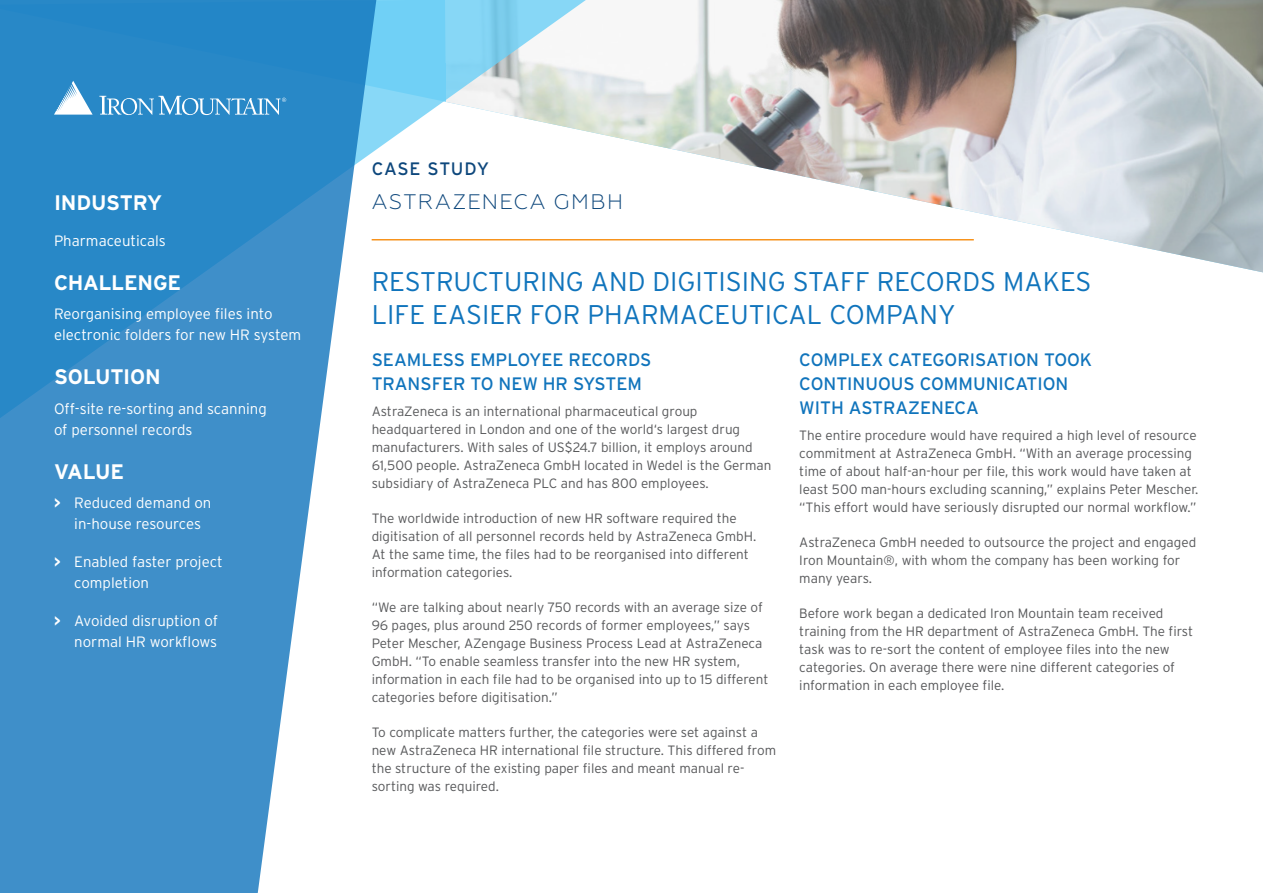
<style>
.page{position:relative;width:1263px;height:893px;background:#fff}
.page>*{position:absolute;margin:0;border:0;box-sizing:border-box;transform-origin:0 0}
.SubHeadline_Text{font:300 27px/33px "Interstate";color:#1074bc}
.Sidebar_Header_-Whit{font:700 21px "Interstate";letter-spacing:-.015em;color:#fff}
.Headline_Text{font:300 21px "Geometria";letter-spacing:.07em;color:#0d477c}
.Body_Header{font:18px/24px "Interstate";color:#1074bc}
.CASE_STUDY{font:18px "Interstate";letter-spacing:.04em;color:#0d477c}
.Sidebar_Copy_-_white{font:300 15px/21px "Interstate";color:#fff}
.Body_Copy{font:300 13.5px/18px "Interstate";color:#57585a}
.s1{font-weight:700}
</style>
<div class="page">
<img style="left:598px;top:0;width:665px;height:273px">
<svg style="left:378px;top:0;width:220px;height:241px"></svg>
<svg style="left:0;top:0;width:378px;height:893px;fill:#3f8fc9"></svg>
<svg style="left:99px;top:96px;width:187px;height:19px"></svg>
<svg style="left:54px;top:81px;width:39px;height:34px"></svg>
<hr style="left:372px;top:239px;width:602px;height:1px;background:#f7931d">
<p class="Sidebar_Header_-Whit" style="left:54px;top:190px;width:110px">INDUSTRY</p>
<p class="Sidebar_Copy_-_white" style="left:54px;top:230px;width:113px">Pharmaceuticals</p>
<p class="Sidebar_Header_-Whit" style="left:54px;top:269px;width:129px">CHALLENGE</p>
<p class="Sidebar_Copy_-_white" style="left:54px;top:303px;width:249px">Reorganising employee files into electronic folders for new HR system</p>
<p class="Sidebar_Header_-Whit" style="left:54px;top:364px;width:108px">SOLUTION</p>
<p class="Sidebar_Copy_-_white" style="left:54px;top:398px;width:214px">Off-site re-sorting and scanning of personnel records</p>
<p class="Sidebar_Header_-Whit" style="left:54px;top:458px;width:72px">VALUE</p>
<p class="Sidebar_Copy_-_white" style="left:74px;top:492px;width:139px;text-indent:-20px"><span class="s1">&gt;</span> Reduced demand on in-house resources</p>
<p class="Sidebar_Copy_-_white" style="left:74px;top:551px;width:150px;text-indent:-20px"><span class="s1">&gt;</span> Enabled faster project completion</p>
<p class="Sidebar_Copy_-_white" style="left:54px;top:610px;width:166px;text-align:right"><span class="s1">&gt;</span> Avoided disruption of normal HR workflows</p>
<p class="CASE_STUDY" style="left:372px;top:159px;width:119px">CASE STUDY</p>
<p class="Headline_Text" style="left:372px;top:190px;width:253px">ASTRAZENECA GMBH</p>
<p class="SubHeadline_Text" style="left:372px;top:264px;width:721px">RESTRUCTURING AND DIGITISING STAFF RECORDS MAKES<br>LIFE EASIER FOR PHARMACEUTICAL COMPANY</p>
<p class="Body_Header" style="left:372px;top:347px;width:281px">SEAMLESS EMPLOYEE RECORDS<br>TRANSFER TO NEW HR SYSTEM</p>
<p class="Body_Copy" style="left:372px;top:402px;width:401px">AstraZeneca is an international pharmaceutical group headquartered in London and one of the world‘s largest drug manufacturers. With sales of US$24.7 billion, it employs around 61,500 people. AstraZeneca GmbH located in Wedel is the German subsidiary of AstraZeneca PLC and has 800 employees.</p>
<p class="Body_Copy" style="left:372px;top:509px;width:386px">The worldwide introduction of new HR software required the digitisation of all personnel records held by AstraZeneca GmbH.<br>At the same time, the files had to be reorganised into different information categories.</p>
<p class="Body_Copy" style="left:372px;top:598px;width:398px">“We are talking about nearly 750 records with an average size of 96 pages, plus around 250 records of former employees,” says Peter Mescher, AZengage Business Process Lead at AstraZeneca GmbH. “To enable seamless transfer into the new HR system, information in each file had to be organised into up to 15 different categories before digitisation.”</p>
<p class="Body_Copy" style="left:372px;top:723px;width:406px">To complicate matters further, the categories were set against a new AstraZeneca HR international file structure. This differed from the structure of the existing paper files and meant manual re&shy;sorting was required.</p>
<p class="Body_Header" style="left:799px;top:347px;width:294px">COMPLEX CATEGORISATION TOOK<br>CONTINUOUS COMMUNICATION<br>WITH ASTRAZENECA</p>
<p class="Body_Copy" style="left:799px;top:426px;width:401px">The entire procedure would have required a high level of resource commitment at AstraZeneca GmbH. “With an average processing time of about half-an-hour per file, this work would have taken at least 500 man-hours excluding scanning,” explains Peter Mescher. “This effort would have seriously disrupted our normal workflow.”</p>
<p class="Body_Copy" style="left:799px;top:533px;width:398px">AstraZeneca GmbH needed to outsource the project and engaged<br>Iron Mountain®, with whom the company has been working for many years.</p>
<p class="Body_Copy" style="left:799px;top:604px;width:395px">Before work began a dedicated Iron Mountain team received training from the HR department of AstraZeneca GmbH. The first task was to re-sort the content of employee files into the new categories. On average there were nine different categories of information in each employee file.</p>
</div>
